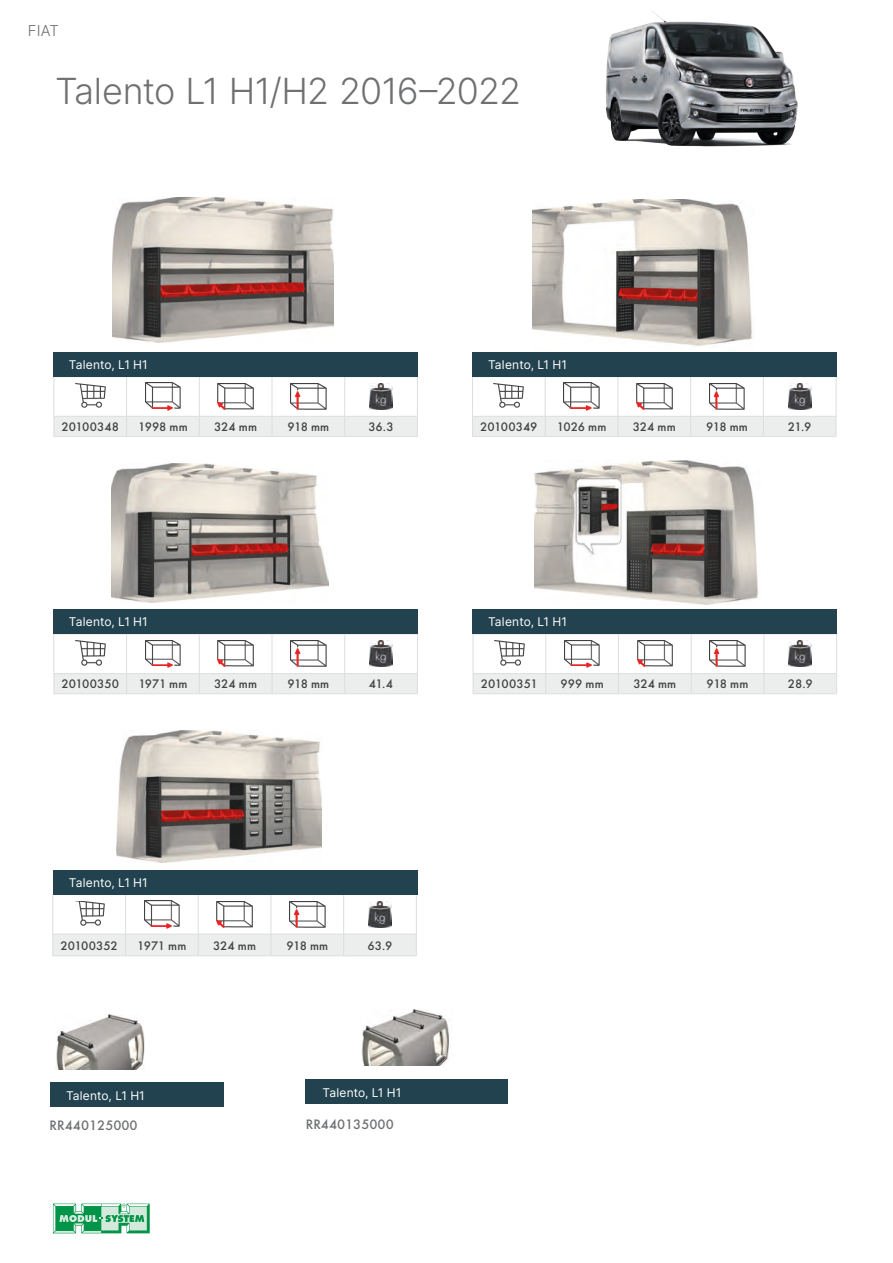
<style>
.page{position:relative;width:893px;height:1263px;background:#fff}
.page>*{position:absolute;margin:0;border:0;box-sizing:border-box;transform-origin:0 0}
.INTER_Light_24{font:300 36px "Inter";letter-spacing:-.025em;color:#6e7072}
.t1{font:300 15px "Inter";color:#6e7072}
.INTER_Reg_8_Grey{font:500 14.25px "Futura";color:#6e7072}
.t2{font:500 12.9px "Futura";letter-spacing:-.005em;color:#414142}
.INTER_Reg_White_TABELL{font:12px "Inter";letter-spacing:.005em;color:#fff}
</style>
<div class="page">
<svg style="left:53px;top:1203px;width:97px;height:30px;background:#75c39a"></svg>
<img style="left:361px;top:1009px;width:88px;height:57px">
<hr style="left:54px;top:377px;width:1px;height:39px;background:#dcdedf">
<hr style="left:126px;top:377px;width:1px;height:39px;background:#dcdedf">
<hr style="left:199px;top:377px;width:1px;height:39px;background:#dcdedf">
<hr style="left:272px;top:377px;width:1px;height:39px;background:#dcdedf">
<hr style="left:345px;top:376px;width:73px;height:1px;background:#dcdedf">
<hr style="left:344px;top:377px;width:1px;height:39px;background:#dcdedf">
<hr style="left:417px;top:377px;width:1px;height:39px;background:#dcdedf">
<hr style="left:54px;top:436px;width:73px;height:1px;background:#dcdedf">
<hr style="left:127px;top:436px;width:72px;height:1px;background:#dcdedf">
<hr style="left:199px;top:436px;width:73px;height:1px;background:#dcdedf">
<hr style="left:272px;top:436px;width:73px;height:1px;background:#dcdedf">
<hr style="left:345px;top:436px;width:73px;height:1px;background:#dcdedf">
<div style="left:54px;top:416px;width:364px;height:20px;background:#eceded"></div>
<img style="left:75px;top:384px;width:30px;height:24px">
<img style="left:145px;top:383px;width:36px;height:27px">
<img style="left:218px;top:384px;width:35px;height:25px">
<img style="left:291px;top:384px;width:35px;height:25px">
<img style="left:370px;top:383px;width:22px;height:27px">
<hr style="left:472px;top:377px;width:1px;height:39px;background:#dcdedf">
<hr style="left:545px;top:377px;width:1px;height:39px;background:#dcdedf">
<hr style="left:618px;top:377px;width:1px;height:39px;background:#dcdedf">
<hr style="left:690px;top:377px;width:1px;height:39px;background:#dcdedf">
<hr style="left:763px;top:377px;width:1px;height:39px;background:#dcdedf">
<hr style="left:836px;top:377px;width:1px;height:39px;background:#dcdedf">
<hr style="left:472px;top:436px;width:73px;height:1px;background:#dcdedf">
<hr style="left:545px;top:436px;width:73px;height:1px;background:#dcdedf">
<hr style="left:618px;top:436px;width:73px;height:1px;background:#dcdedf">
<hr style="left:691px;top:436px;width:72px;height:1px;background:#dcdedf">
<hr style="left:763px;top:436px;width:73px;height:1px;background:#dcdedf">
<div style="left:472px;top:416px;width:365px;height:20px;background:#eceded"></div>
<img style="left:494px;top:384px;width:30px;height:24px">
<img style="left:564px;top:383px;width:35px;height:27px">
<img style="left:637px;top:384px;width:35px;height:25px">
<img style="left:709px;top:384px;width:36px;height:25px">
<img style="left:788px;top:383px;width:23px;height:27px">
<hr style="left:54px;top:634px;width:73px;height:1px;background:#dcdedf">
<hr style="left:54px;top:634px;width:1px;height:39px;background:#dcdedf">
<hr style="left:127px;top:634px;width:72px;height:1px;background:#dcdedf">
<hr style="left:126px;top:634px;width:1px;height:39px;background:#dcdedf">
<hr style="left:199px;top:634px;width:73px;height:1px;background:#dcdedf">
<hr style="left:199px;top:634px;width:1px;height:39px;background:#dcdedf">
<hr style="left:272px;top:634px;width:73px;height:1px;background:#dcdedf">
<hr style="left:272px;top:634px;width:1px;height:39px;background:#dcdedf">
<hr style="left:345px;top:634px;width:73px;height:1px;background:#dcdedf">
<hr style="left:344px;top:634px;width:1px;height:39px;background:#dcdedf">
<hr style="left:417px;top:634px;width:1px;height:39px;background:#dcdedf">
<hr style="left:54px;top:673px;width:73px;height:1px;background:#dcdedf">
<hr style="left:127px;top:673px;width:72px;height:1px;background:#dcdedf">
<hr style="left:199px;top:673px;width:73px;height:1px;background:#dcdedf">
<hr style="left:272px;top:673px;width:73px;height:1px;background:#dcdedf">
<hr style="left:345px;top:673px;width:73px;height:1px;background:#dcdedf">
<div style="left:54px;top:674px;width:364px;height:20px;background:#eceded"></div>
<img style="left:75px;top:641px;width:30px;height:24px">
<img style="left:145px;top:640px;width:36px;height:28px">
<img style="left:218px;top:641px;width:35px;height:26px">
<img style="left:291px;top:641px;width:35px;height:26px">
<img style="left:370px;top:641px;width:22px;height:26px">
<hr style="left:473px;top:634px;width:73px;height:1px;background:#dcdedf">
<hr style="left:473px;top:634px;width:1px;height:39px;background:#dcdedf">
<hr style="left:546px;top:634px;width:72px;height:1px;background:#dcdedf">
<hr style="left:545px;top:634px;width:1px;height:39px;background:#dcdedf">
<hr style="left:618px;top:634px;width:73px;height:1px;background:#dcdedf">
<hr style="left:618px;top:634px;width:1px;height:39px;background:#dcdedf">
<hr style="left:691px;top:634px;width:73px;height:1px;background:#dcdedf">
<hr style="left:691px;top:634px;width:1px;height:39px;background:#dcdedf">
<hr style="left:764px;top:634px;width:73px;height:1px;background:#dcdedf">
<hr style="left:764px;top:634px;width:1px;height:39px;background:#dcdedf">
<hr style="left:836px;top:634px;width:1px;height:39px;background:#dcdedf">
<hr style="left:473px;top:673px;width:73px;height:1px;background:#dcdedf">
<hr style="left:546px;top:673px;width:72px;height:1px;background:#dcdedf">
<hr style="left:618px;top:673px;width:73px;height:1px;background:#dcdedf">
<hr style="left:691px;top:673px;width:73px;height:1px;background:#dcdedf">
<hr style="left:764px;top:673px;width:73px;height:1px;background:#dcdedf">
<div style="left:473px;top:674px;width:364px;height:20px;background:#eceded"></div>
<img style="left:494px;top:641px;width:30px;height:24px">
<img style="left:564px;top:640px;width:36px;height:28px">
<img style="left:637px;top:641px;width:35px;height:26px">
<img style="left:710px;top:641px;width:35px;height:26px">
<img style="left:789px;top:641px;width:23px;height:26px">
<hr style="left:53px;top:894px;width:73px;height:1px;background:#dcdedf">
<hr style="left:53px;top:895px;width:1px;height:39px;background:#dcdedf">
<hr style="left:126px;top:894px;width:72px;height:1px;background:#dcdedf">
<hr style="left:125px;top:895px;width:1px;height:39px;background:#dcdedf">
<hr style="left:198px;top:894px;width:73px;height:1px;background:#dcdedf">
<hr style="left:198px;top:895px;width:1px;height:39px;background:#dcdedf">
<hr style="left:271px;top:894px;width:73px;height:1px;background:#dcdedf">
<hr style="left:271px;top:895px;width:1px;height:39px;background:#dcdedf">
<hr style="left:344px;top:894px;width:73px;height:1px;background:#dcdedf">
<hr style="left:343px;top:895px;width:1px;height:39px;background:#dcdedf">
<hr style="left:416px;top:895px;width:1px;height:39px;background:#dcdedf">
<svg style="left:53px;top:934px;width:364px;height:22px;background:#eaebeb"></svg>
<img style="left:74px;top:901px;width:30px;height:25px">
<img style="left:144px;top:900px;width:36px;height:28px">
<img style="left:217px;top:901px;width:35px;height:26px">
<img style="left:290px;top:901px;width:35px;height:26px">
<img style="left:369px;top:901px;width:22px;height:26px">
<img style="left:56px;top:1014px;width:88px;height:56px">
<img style="left:113px;top:197px;width:220px;height:146px">
<img style="left:112px;top:463px;width:216px;height:139px">
<img style="left:535px;top:460px;width:224px;height:144px">
<img style="left:116px;top:730px;width:206px;height:133px">
<div style="left:53px;top:870px;width:364px;height:24px;background:#22424f"></div>
<div style="left:306px;top:1080px;width:202px;height:24px;background:#22424f"></div>
<div style="left:53px;top:610px;width:364px;height:24px;background:#22424f"></div>
<div style="left:53px;top:352px;width:364px;height:25px;background:#22424f"></div>
<div style="left:472px;top:610px;width:364px;height:24px;background:#22424f"></div>
<div style="left:472px;top:352px;width:364px;height:25px;background:#22424f"></div>
<div style="left:50px;top:1083px;width:173px;height:24px;background:#22424f"></div>
<img style="left:532px;top:200px;width:221px;height:146px">
<img style="left:606px;top:11px;width:192px;height:136px">
<p class="t1" style="left:28px;top:19px;width:33px">FIAT</p>
<p class="INTER_Light_24" style="left:55px;top:64px;width:468px">Talento L1 H1/H2 2016–2022</p>
<p class="INTER_Reg_White_TABELL" style="left:69px;top:356px;width:80px">Talento, L1 H1</p>
<p class="INTER_Reg_White_TABELL" style="left:488px;top:356px;width:80px">Talento, L1 H1</p>
<p class="t2" style="left:61px;top:419px;width:59px">20100348</p>
<p class="t2" style="left:138px;top:419px;width:51px">1998 mm</p>
<p class="t2" style="left:214px;top:419px;width:44px">324 mm</p>
<p class="t2" style="left:287px;top:419px;width:43px">918 mm</p>
<p class="t2" style="left:368px;top:419px;width:27px">36.3</p>
<p class="t2" style="left:480px;top:419px;width:59px">20100349</p>
<p class="t2" style="left:557px;top:419px;width:51px">1026 mm</p>
<p class="t2" style="left:633px;top:419px;width:44px">324 mm</p>
<p class="t2" style="left:706px;top:419px;width:43px">918 mm</p>
<p class="t2" style="left:788px;top:419px;width:25px">21.9</p>
<p class="INTER_Reg_White_TABELL" style="left:69px;top:613px;width:80px">Talento, L1 H1</p>
<p class="INTER_Reg_White_TABELL" style="left:488px;top:613px;width:80px">Talento, L1 H1</p>
<p class="t2" style="left:61px;top:676px;width:59px">20100350</p>
<p class="t2" style="left:138px;top:676px;width:51px">1971 mm</p>
<p class="t2" style="left:214px;top:676px;width:44px">324 mm</p>
<p class="t2" style="left:287px;top:676px;width:43px">918 mm</p>
<p class="t2" style="left:369px;top:676px;width:26px">41.4</p>
<p class="t2" style="left:481px;top:676px;width:58px">20100351</p>
<p class="t2" style="left:561px;top:676px;width:45px">999 mm</p>
<p class="t2" style="left:633px;top:676px;width:44px">324 mm</p>
<p class="t2" style="left:707px;top:676px;width:43px">918 mm</p>
<p class="t2" style="left:788px;top:676px;width:26px">28.9</p>
<p class="INTER_Reg_White_TABELL" style="left:69px;top:874px;width:80px">Talento, L1 H1</p>
<p class="t2" style="left:61px;top:937px;width:59px">20100352</p>
<p class="t2" style="left:137px;top:937px;width:51px">1971 mm</p>
<p class="t2" style="left:213px;top:937px;width:44px">324 mm</p>
<p class="t2" style="left:286px;top:937px;width:43px">918 mm</p>
<p class="t2" style="left:368px;top:937px;width:26px">63.9</p>
<p class="INTER_Reg_White_TABELL" style="left:66px;top:1086px;width:80px">Talento, L1 H1</p>
<p class="INTER_Reg_White_TABELL" style="left:322px;top:1083px;width:80px">Talento, L1 H1</p>
<p class="INTER_Reg_8_Grey" style="left:50px;top:1116px;width:90px">RR440125000</p>
<p class="INTER_Reg_8_Grey" style="left:306px;top:1115px;width:90px">RR440135000</p>
</div>
